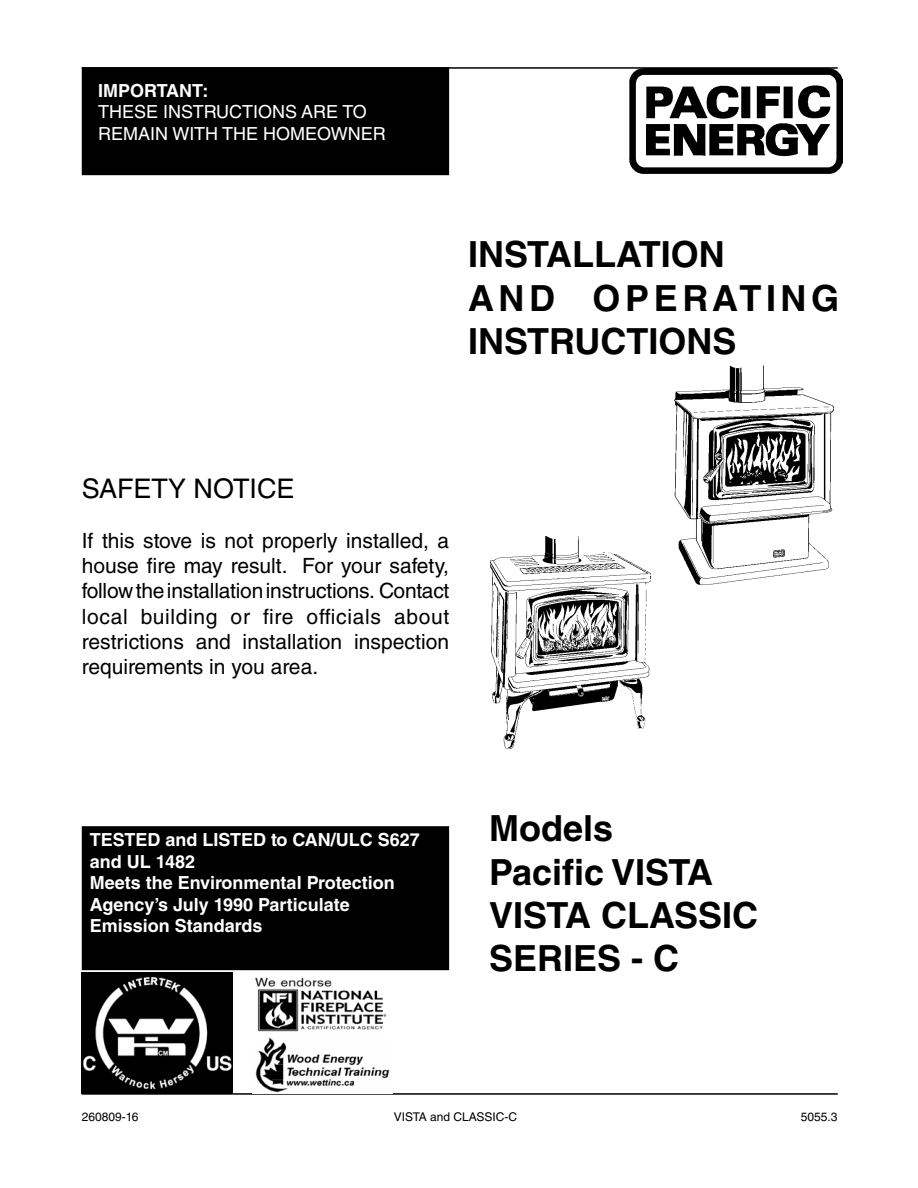
<style>
.page{position:relative;width:918px;height:1188px;background:#fff}
.page>*{position:absolute;margin:0;border:0;box-sizing:border-box;transform-origin:0 0}
.t1{font:700 36px/43.2px "Helvetica LT Std";color:#000}
.t2{font:27px "Helvetica LT Std";color:#000}
.t3{font:21px/25.2px "Helvetica LT Std";letter-spacing:.005em;color:#000;text-align:justify}
.t4{font:700 18px/21.6px "Helvetica LT Std";color:#fff}
.t5{font:18px/21.6px "Helvetica LT Std";color:#fff}
.t6{font:12px "Helvetica LT Std";color:#000}
</style>
<div class="page">
<div style="left:83px;top:827px;width:365px;height:142px;background:#000"></div>
<div style="left:82px;top:826px;width:367px;height:144px;border:2px solid #000"></div>
<div style="left:83px;top:68px;width:365px;height:106px;background:#000"></div>
<div style="left:82px;top:67px;width:367px;height:108px;border:2px solid #000"></div>
<img style="left:674px;top:365px;width:160px;height:220px">
<img style="left:491px;top:536px;width:159px;height:213px">
<img style="left:630px;top:69px;width:212px;height:105px">
<img style="left:82px;top:973px;width:151px;height:120px">
<hr style="left:82px;top:1093px;width:756px;height:2px;background:#000">
<hr style="left:82px;top:67px;width:756px;height:2px;background:#000">
<img style="left:255px;top:977px;width:132px;height:55px">
<img style="left:255px;top:1037px;width:135px;height:56px">
<p class="t4" style="left:98px;top:79px;width:112px">IMPORTANT:</p>
<p class="t5" style="left:98px;top:101px;width:289px">THESE INSTRUCTIONS ARE TO<br>REMAIN WITH THE HOMEOWNER</p>
<h1 class="t1" style="left:468px;top:233px;width:373px">INSTALLATION<br>AND OPERATING<br>INSTRUCTIONS</h1>
<p class="t2" style="left:82px;top:472px;width:214px">SAFETY NOTICE</p>
<p class="t3" style="left:82px;top:528px;width:369px">If this stove is not properly installed, a house fire may result. For your safety, follow the installation instructions. Contact local building or fire officials about restrictions and installation inspection requirements in you area.</p>
<p class="t4" style="left:90px;top:829px;width:332px">TESTED and LISTED to CAN/ULC S627 and UL 1482<br>Meets the Environmental Protection<br>Agency’s July 1990 Particulate<br>Emission Standards</p>
<h1 class="t1" style="left:489px;top:807px;width:271px">Models<br>Pacific VISTA<br>VISTA CLASSIC<br>SERIES - C</h1>
<p class="t6" style="left:82px;top:1110px;width:58px">260809-16</p>
<p class="t6" style="left:394px;top:1110px;width:125px">VISTA and CLASSIC-C</p>
<p class="t6" style="left:801px;top:1110px;width:38px">5055.3</p>
</div>
